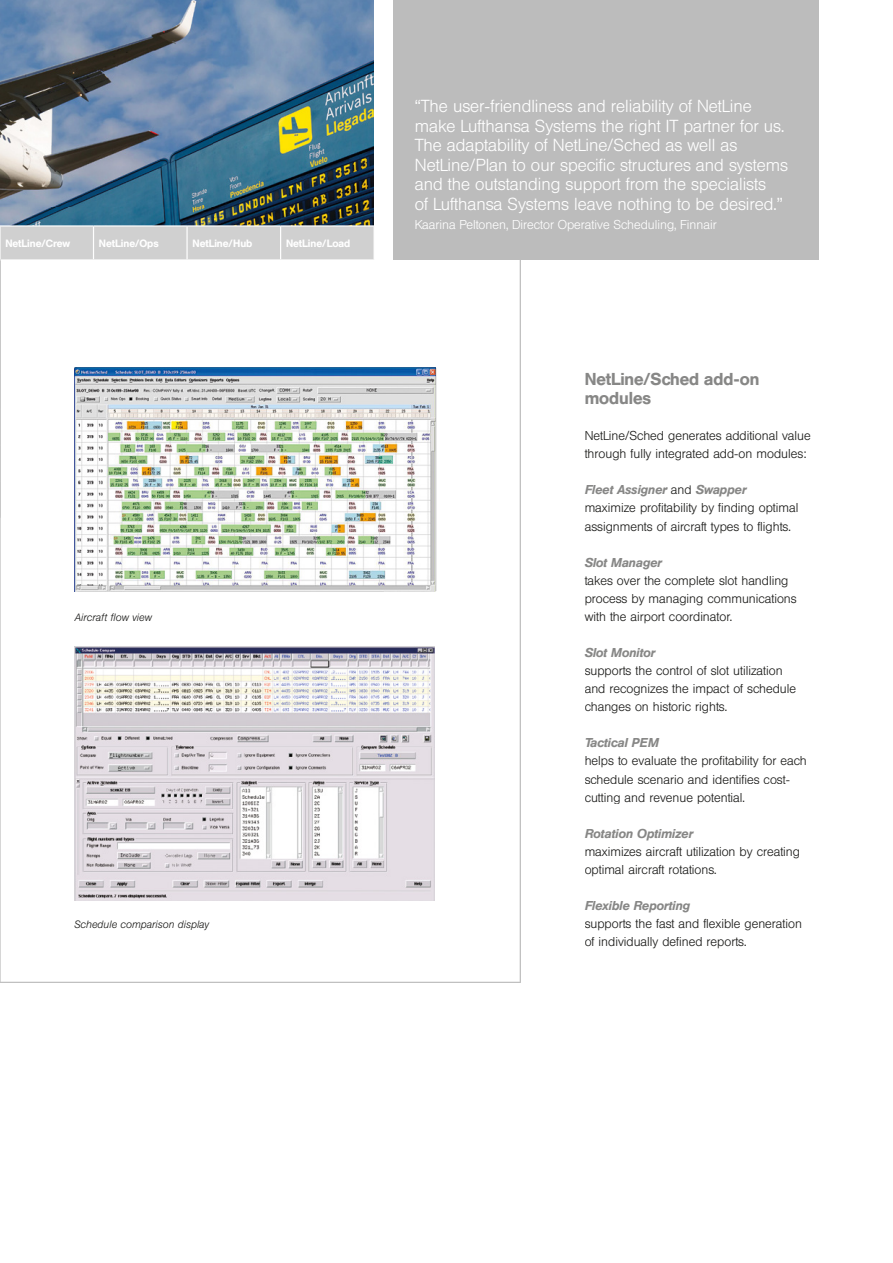
<style>
.page{position:relative;width:893px;height:1263px;background:#fff}
.page>*{position:absolute;margin:0;border:0;box-sizing:border-box;transform-origin:0 0}
.t1{font:300 17.25px/19.5px "Helvetica BQ";color:#fff}
.t2{font:500 17.1px/19.5px "Helvetica BQ";color:#878786}
.t3{font:300 12.75px/18px "Helvetica BQ";color:#1a1a18}
.t4{font:italic 500 12.75px "Helvetica BQ";color:#878786}
.t5{font:300 12.75px "Helvetica BQ";color:#fff}
.t6{font:500 10.5px "Helvetica BQ";color:#fff}
.t7{font:italic 300 10.5px "Helvetica BQ";letter-spacing:.01em;color:#1a1a18}
.s1{font-weight:500;font-style:italic;color:#878786}
</style>
<div class="page">
<svg style="left:0;top:259px;width:521px;height:724px"></svg>
<img style="left:0;top:0;width:374px;height:225px">
<div style="left:393px;top:0;width:426px;height:259px;background:#bcbcbc"></div>
<img style="left:74px;top:368px;width:362px;height:223px">
<img style="left:74px;top:646px;width:361px;height:254px">
<hr style="left:281px;top:259px;width:94px;height:2px;background:#fff">
<svg style="left:0;top:225px;width:374px;height:36px;background:#d2d2d2"></svg>
<hr style="left:0;top:261px;width:1px;height:35px;background:#bcbcbc">
<hr style="left:0;top:297px;width:1px;height:39px;background:#bcbcbc">
<hr style="left:0;top:337px;width:1px;height:35px;background:#bcbcbc">
<hr style="left:0;top:373px;width:1px;height:35px;background:#bcbcbc">
<hr style="left:0;top:409px;width:1px;height:35px;background:#bcbcbc">
<hr style="left:0;top:445px;width:1px;height:35px;background:#bcbcbc">
<hr style="left:0;top:482px;width:1px;height:34px;background:#bcbcbc">
<p class="t6" style="left:5px;top:237px;width:66px">NetLine/Crew</p>
<p class="t6" style="left:99px;top:237px;width:61px">NetLine/Ops</p>
<p class="t6" style="left:192px;top:237px;width:61px">NetLine/Hub</p>
<p class="t6" style="left:286px;top:237px;width:66px">NetLine/Load</p>
<p class="t7" style="left:74px;top:611px;width:79px">Aircraft flow view</p>
<p class="t7" style="left:74px;top:919px;width:136px">Schedule comparison display</p>
<p class="t1" style="left:415px;top:97px;width:375px">“The user-friendliness and reliability of NetLine make Lufthansa Systems the right IT partner for us.<br>The adaptability of NetLine/Sched as well as NetLine/Plan to our specific structures and systems and the outstanding support from the specialists<br>of Lufthansa Systems leave nothing to be desired.”</p>
<p class="t5" style="left:415px;top:218px;width:303px">Kaarina Peltonen, Director Operative Scheduling, Finnair</p>
<h2 class="t2" style="left:585px;top:369px;width:176px">NetLine/Sched add-on modules</h2>
<p class="t3" style="left:585px;top:427px;width:228px">NetLine/Sched generates additional value through fully integrated add-on modules:</p>
<p class="t3" style="left:585px;top:481px;width:215px"><span class="s1">Fleet Assigner</span> and <span class="s1">Swapper </span>maximize profitability by finding optimal assignments of aircraft types to flights.</p>
<p class="t4" style="left:585px;top:555px;width:79px">Slot Manager</p>
<p class="t3" style="left:585px;top:571px;width:214px">takes over the complete slot handling process by managing communications with the airport coordinator.</p>
<p class="t4" style="left:585px;top:645px;width:72px">Slot Monitor</p>
<p class="t3" style="left:585px;top:662px;width:213px">supports the control of slot utilization and recognizes the impact of schedule changes on historic rights.</p>
<p class="t4" style="left:585px;top:736px;width:75px">Tactical PEM</p>
<p class="t3" style="left:585px;top:752px;width:224px">helps to evaluate the profitability for each schedule scenario and identifies cost&shy;cutting and revenue potential.</p>
<p class="t4" style="left:585px;top:826px;width:110px">Rotation Optimizer</p>
<p class="t3" style="left:585px;top:843px;width:217px">maximizes aircraft utilization by creating optimal aircraft rotations.</p>
<p class="t4" style="left:585px;top:898px;width:107px">Flexible Reporting</p>
<p class="t3" style="left:585px;top:915px;width:219px">supports the fast and flexible generation of individually defined reports.</p>
</div>
